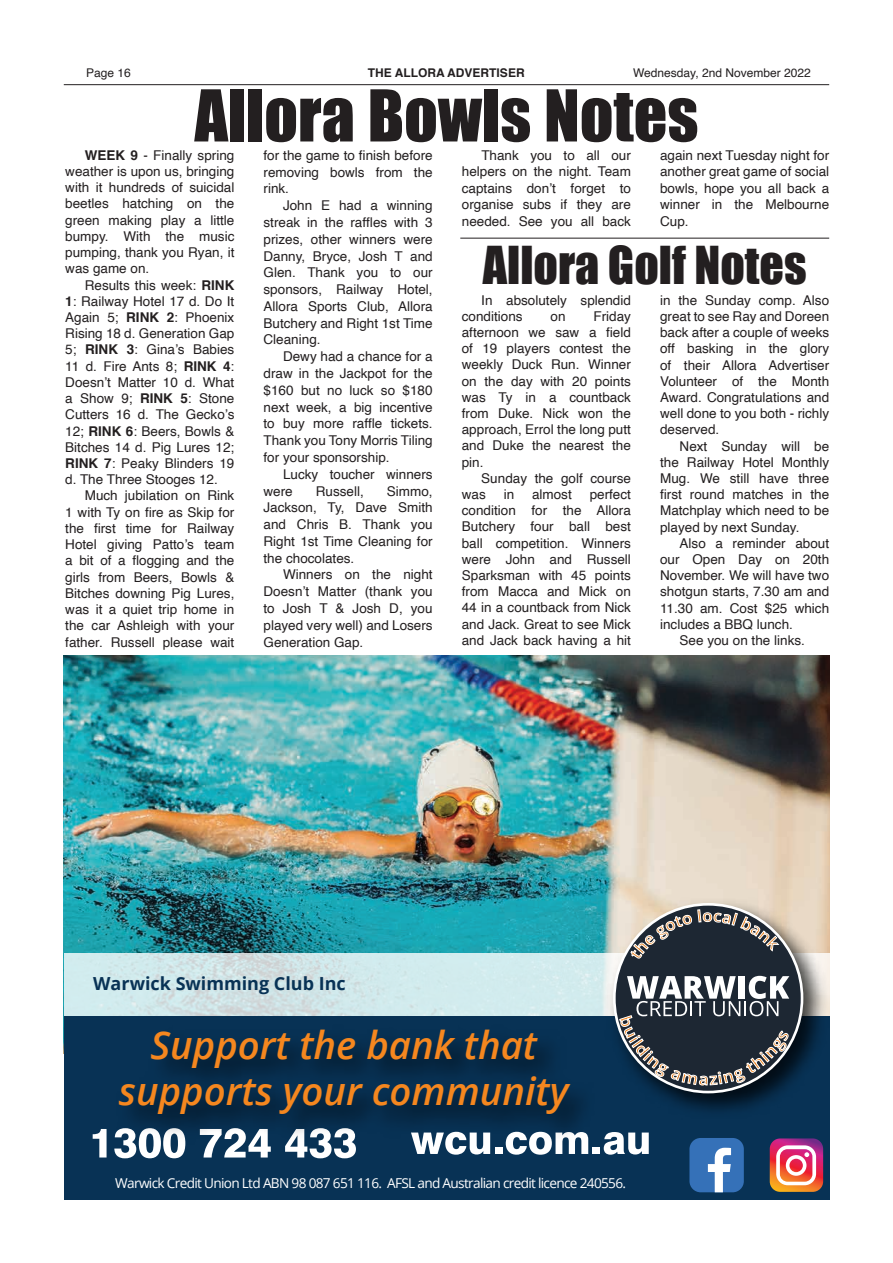
<style>
.page{position:relative;width:893px;height:1263px;background:#fff}
.page>*{position:absolute;margin:0;border:0;box-sizing:border-box;transform-origin:0 0}
.t1{font:66px "Impact";color:#231f20}
.t2{font:48px "Impact";color:#231f20}
.t3{font:italic 600 38.4px/46px "Open Sans";color:#f5871f;text-align:center}
.t4{font:700 18px "Open Sans";color:#083255}
.t5{font:13.65px "Open Sans";letter-spacing:-.05em;color:#fff}
.t6{font:13.5px/16.2px "Helvetica";color:#231f20;text-align:justify}
.t7{font:12px "Helvetica";color:#231f20}
.t8{font:700 12px "Helvetica";color:#231f20}
.s1{font-weight:700}
</style>
<div class="page">
<hr style="left:64px;top:84px;width:765px;height:1px;background:#231f20">
<img style="left:64px;top:655px;width:765px;height:298px">
<svg style="left:64px;top:953px;width:536px;height:60px;background:#d1e7ea"></svg>
<div style="left:64px;top:1016px;width:765px;height:183px;background:#083255"></div>
<img style="left:600px;top:892px;width:229px;height:219px">
<div style="left:614px;top:904px;width:188px;height:188px;background:#1d2733;border-radius:50%"></div>
<svg style="left:770px;top:1138px;width:53px;height:54px;background:#dc7077"></svg>
<div style="left:689px;top:1138px;width:55px;height:54px;background:#3571b8;border-radius:11px"></div>
<svg style="left:708px;top:1148px;width:23px;height:44px"></svg>
<img style="left:64px;top:1013px;width:588px;height:146px">
<hr style="left:460px;top:238px;width:369px;height:1px;background:#231f20">
<svg style="left:619px;top:976px;width:170px;height:109px"></svg>
<svg style="left:630px;top:909px;width:151px;height:50px"></svg>
<p class="t7" style="left:86px;top:64px;width:46px">Page 16</p>
<p class="t8" style="left:368px;top:63px;width:158px">THE ALLORA ADVERTISER</p>
<p class="t7" style="left:633px;top:64px;width:179px">Wednesday, 2nd November 2022</p>
<p class="t1" style="left:195px;top:64px;width:505px">Allora Bowls Notes</p>
<p class="t6" style="left:85px;top:147px;width:151px"><span class="s1">WEEK 9</span> - Finally spring</p>
<p class="t6" style="left:65px;top:163px;width:171px">weather is upon us, bringing</p>
<p class="t6" style="left:65px;top:180px;width:171px">with it hundreds of suicidal</p>
<p class="t6" style="left:65px;top:196px;width:171px">beetles hatching on the</p>
<p class="t6" style="left:65px;top:212px;width:171px">green making play a little</p>
<p class="t6" style="left:65px;top:228px;width:171px">bumpy. With the music</p>
<p class="t6" style="left:65px;top:245px;width:171px">pumping, thank you Ryan, it</p>
<p class="t6" style="left:65px;top:261px;width:86px">was game on.</p>
<p class="t6" style="left:85px;top:277px;width:151px">Results this week: <span class="s1">RINK</span></p>
<p class="t6" style="left:65px;top:293px;width:171px"><span class="s1">1</span>: Railway Hotel 17 d. Do It</p>
<p class="t6" style="left:65px;top:309px;width:171px">Again 5; <span class="s1">RINK 2</span>: Phoenix</p>
<p class="t6" style="left:65px;top:326px;width:171px">Rising 18 d. Generation Gap</p>
<p class="t6" style="left:65px;top:342px;width:171px">5; <span class="s1">RINK 3</span>: Gina’s Babies</p>
<p class="t6" style="left:65px;top:358px;width:171px">11 d. Fire Ants 8; <span class="s1">RINK 4</span>:</p>
<p class="t6" style="left:65px;top:374px;width:171px">Doesn’t Matter 10 d. What</p>
<p class="t6" style="left:65px;top:391px;width:171px">a Show 9; <span class="s1">RINK 5</span>: Stone</p>
<p class="t6" style="left:65px;top:407px;width:171px">Cutters 16 d. The Gecko’s</p>
<p class="t6" style="left:65px;top:423px;width:171px">12; <span class="s1">RINK 6</span>: Beers, Bowls &amp;</p>
<p class="t6" style="left:65px;top:439px;width:171px">Bitches 14 d. Pig Lures 12;</p>
<p class="t6" style="left:65px;top:456px;width:171px"><span class="s1">RINK 7</span>: Peaky Blinders 19</p>
<p class="t6" style="left:65px;top:472px;width:154px">d. The Three Stooges 12.</p>
<p class="t6" style="left:85px;top:488px;width:151px">Much jubilation on Rink</p>
<p class="t6" style="left:65px;top:504px;width:171px">1 with Ty on fire as Skip for</p>
<p class="t6" style="left:65px;top:520px;width:171px">the first time for Railway</p>
<p class="t6" style="left:65px;top:537px;width:171px">Hotel giving Patto’s team</p>
<p class="t6" style="left:65px;top:553px;width:171px">a bit of a flogging and the</p>
<p class="t6" style="left:65px;top:569px;width:171px">girls from Beers, Bowls &amp;</p>
<p class="t6" style="left:65px;top:585px;width:171px">Bitches downing Pig Lures,</p>
<p class="t6" style="left:65px;top:602px;width:171px">was it a quiet trip home in</p>
<p class="t6" style="left:65px;top:618px;width:171px">the car Ashleigh with your</p>
<p class="t6" style="left:65px;top:634px;width:171px">father. Russell please wait</p>
<p class="t6" style="left:264px;top:147px;width:171px">for the game to finish before</p>
<p class="t6" style="left:264px;top:164px;width:171px">removing bowls from the</p>
<p class="t6" style="left:264px;top:181px;width:27px">rink.</p>
<p class="t6" style="left:283px;top:198px;width:151px">John E had a winning</p>
<p class="t6" style="left:264px;top:215px;width:171px">streak in the raffles with 3</p>
<p class="t6" style="left:264px;top:231px;width:171px">prizes, other winners were</p>
<p class="t6" style="left:264px;top:248px;width:171px">Danny, Bryce, Josh T and</p>
<p class="t6" style="left:264px;top:265px;width:171px">Glen. Thank you to our</p>
<p class="t6" style="left:264px;top:282px;width:171px">sponsors, Railway Hotel,</p>
<p class="t6" style="left:264px;top:298px;width:171px">Allora Sports Club, Allora</p>
<p class="t6" style="left:264px;top:315px;width:171px">Butchery and Right 1st Time</p>
<p class="t6" style="left:264px;top:332px;width:59px">Cleaning.</p>
<p class="t6" style="left:283px;top:349px;width:151px">Dewy had a chance for a</p>
<p class="t6" style="left:264px;top:366px;width:171px">draw in the Jackpot for the</p>
<p class="t6" style="left:264px;top:382px;width:171px">$160 but no luck so $180</p>
<p class="t6" style="left:264px;top:399px;width:171px">next week, a big incentive</p>
<p class="t6" style="left:264px;top:416px;width:171px">to buy more raffle tickets.</p>
<p class="t6" style="left:264px;top:433px;width:171px">Thank you Tony Morris Tiling</p>
<p class="t6" style="left:264px;top:449px;width:128px">for your sponsorship.</p>
<p class="t6" style="left:283px;top:466px;width:151px">Lucky toucher winners</p>
<p class="t6" style="left:264px;top:483px;width:31px">were</p>
<p class="t6" style="left:316px;top:483px;width:50px">Russell,</p>
<p class="t6" style="left:387px;top:483px;width:47px">Simmo,</p>
<p class="t6" style="left:264px;top:500px;width:171px">Jackson, Ty, Dave Smith</p>
<p class="t6" style="left:264px;top:517px;width:171px">and Chris B. Thank you</p>
<p class="t6" style="left:264px;top:533px;width:171px">Right 1st Time Cleaning for</p>
<p class="t6" style="left:264px;top:550px;width:92px">the chocolates.</p>
<p class="t6" style="left:283px;top:567px;width:151px">Winners on the night</p>
<p class="t6" style="left:264px;top:584px;width:171px">Doesn’t Matter (thank you</p>
<p class="t6" style="left:264px;top:600px;width:171px">to Josh T &amp; Josh D, you</p>
<p class="t6" style="left:264px;top:617px;width:171px">played very well) and Losers</p>
<p class="t6" style="left:264px;top:634px;width:101px">Generation Gap.</p>
<p class="t6" style="left:462px;top:147px;width:171px;text-indent:19px">Thank you to all our helpers on the night. Team captains don’t forget to organise subs if they are needed. See you all back</p>
<p class="t6" style="left:660px;top:147px;width:171px">again next Tuesday night for another great game of social bowls, hope you all back a winner in the Melbourne Cup.</p>
<p class="t2" style="left:483px;top:227px;width:325px">Allora Golf Notes</p>
<p class="t6" style="left:462px;top:292px;width:171px;text-indent:19px">In absolutely splendid conditions</p>
<p class="t6" style="left:660px;top:292px;width:171px">in the Sunday comp. Also</p>
<p class="t6" style="left:660px;top:309px;width:171px">great to see Ray and Doreen</p>
<p class="t6" style="left:660px;top:325px;width:171px">back after a couple of weeks</p>
<p class="t6" style="left:660px;top:341px;width:171px">off basking in the glory</p>
<p class="t6" style="left:660px;top:357px;width:171px">of their Allora Advertiser</p>
<p class="t6" style="left:660px;top:373px;width:171px">Volunteer of the Month</p>
<p class="t6" style="left:660px;top:390px;width:171px">Award. Congratulations and</p>
<p class="t6" style="left:660px;top:406px;width:171px">well done to you both - richly</p>
<p class="t6" style="left:660px;top:422px;width:61px">deserved.</p>
<p class="t6" style="left:680px;top:438px;width:151px">Next Sunday will be</p>
<p class="t6" style="left:660px;top:454px;width:171px">the Railway Hotel Monthly</p>
<p class="t6" style="left:660px;top:471px;width:171px">Mug. We still have three</p>
<p class="t6" style="left:660px;top:487px;width:171px">first round matches in the</p>
<p class="t6" style="left:660px;top:503px;width:171px">Matchplay which need to be</p>
<p class="t6" style="left:660px;top:519px;width:141px">played by next Sunday.</p>
<p class="t6" style="left:680px;top:535px;width:151px">Also a reminder about</p>
<p class="t6" style="left:660px;top:552px;width:171px">our Open Day on 20th</p>
<p class="t6" style="left:660px;top:568px;width:171px">November. We will have two</p>
<p class="t6" style="left:660px;top:584px;width:171px">shotgun starts, 7.30 am and</p>
<p class="t6" style="left:660px;top:600px;width:171px">11.30 am. Cost $25 which</p>
<p class="t6" style="left:660px;top:616px;width:134px">includes a BBQ lunch.</p>
<p class="t6" style="left:680px;top:633px;width:127px">See you on the links.</p>
<p class="t6" style="left:550px;top:308px;width:17px">on</p>
<p class="t6" style="left:593px;top:308px;width:39px">Friday</p>
<p class="t6" style="left:462px;top:325px;width:171px">afternoon we saw a field</p>
<p class="t6" style="left:462px;top:341px;width:171px">of 19 players contest the</p>
<p class="t6" style="left:462px;top:357px;width:171px">weekly Duck Run. Winner</p>
<p class="t6" style="left:462px;top:373px;width:171px">on the day with 20 points</p>
<p class="t6" style="left:462px;top:389px;width:171px">was Ty in a countback</p>
<p class="t6" style="left:462px;top:406px;width:171px">from Duke. Nick won the</p>
<p class="t6" style="left:462px;top:422px;width:171px">approach, Errol the long putt</p>
<p class="t6" style="left:462px;top:438px;width:171px">and Duke the nearest the</p>
<p class="t6" style="left:462px;top:454px;width:23px">pin.</p>
<p class="t6" style="left:481px;top:470px;width:151px">Sunday the golf course</p>
<p class="t6" style="left:462px;top:487px;width:26px">was</p>
<p class="t6" style="left:504px;top:487px;width:12px">in</p>
<p class="t6" style="left:532px;top:487px;width:41px">almost</p>
<p class="t6" style="left:462px;top:487px;width:171px;text-indent:128px">perfect condition for the Allora Butchery four ball best ball competition. Winners were John and Russell Sparksman with 45 points from Macca and Mick on 44 in a countback from Nick and Jack. Great to see Mick and Jack back having a hit</p>
<h3 class="t4" style="left:93px;top:970px;width:254px">Warwick Swimming Club Inc</h3>
<h3 class="t3" style="left:119px;top:1022px;width:451px">Support the bank that supports your community</h3>
<p class="t5" style="left:115px;top:1173px;width:512px">Warwick Credit Union Ltd ABN 98 087 651 116. AFSL and Australian credit licence 240556.</p>
</div>
